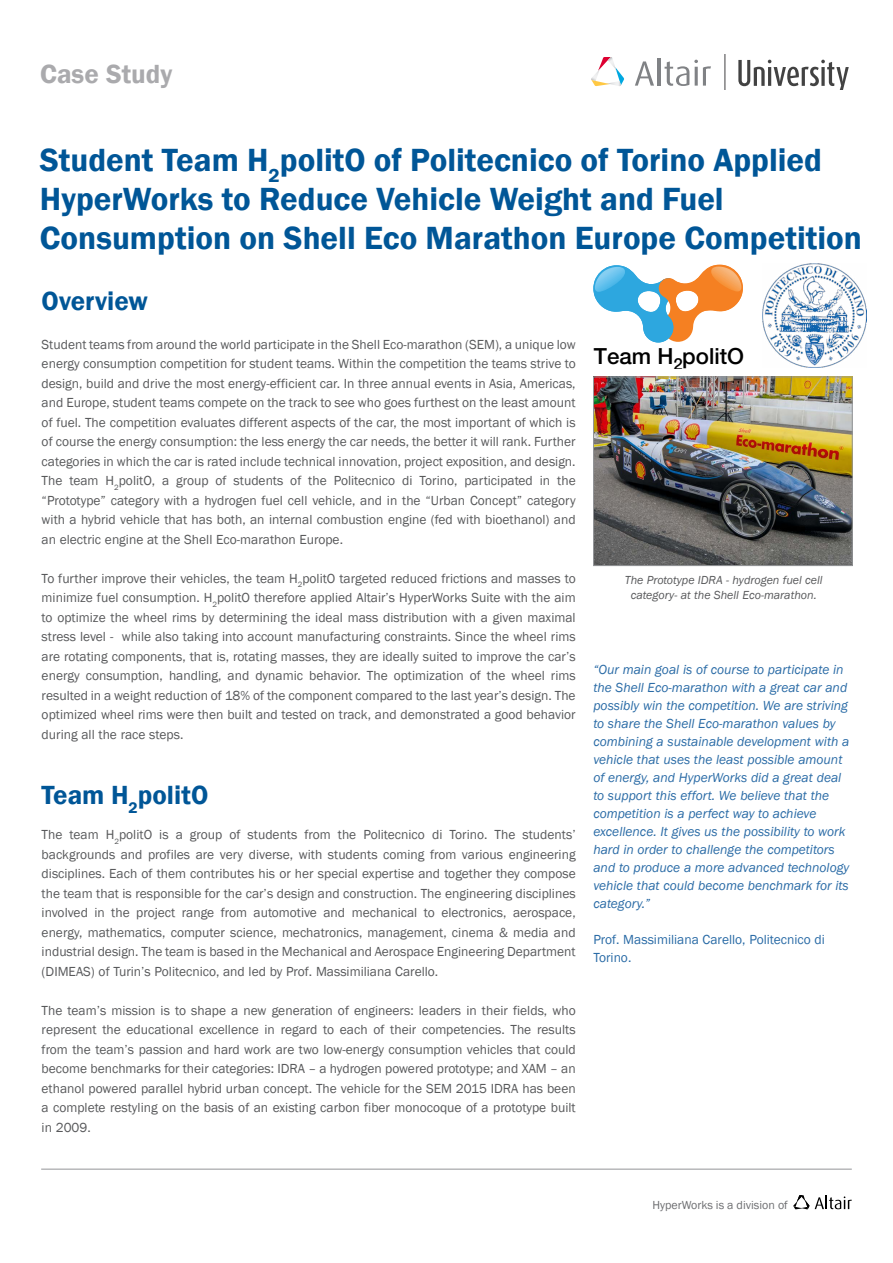
<style>
.page{position:relative;width:893px;height:1263px;background:#fff}
.page>*{position:absolute;margin:0;border:0;box-sizing:border-box;transform-origin:0 0}
.t1{font:600 33px/39px "Franklin Gothic";color:#005697}
.t2{font:600 27px "Franklin Gothic";color:#005697}
.t3{font:600 27px "Franklin Gothic";color:#aaaaad}
.t4{font:500 22.2px "Helvetica Neue";color:#000}
.t5{font:13.5px/19.5px "Franklin Gothic";color:#58595b;text-align:justify}
.t6{font:italic 13.5px/18px "Franklin Gothic";color:#2a6ba6}
.t7{font:13.5px/18px "Franklin Gothic";color:#2a6ba6}
.t8{font:italic 12px/15px "Franklin Gothic";color:#58595b;text-align:center}
.t9{font:12px "Franklin Gothic";color:#6d6e71}
</style>
<div class="page">
<svg style="left:793px;top:1195px;width:59px;height:14px"></svg>
<hr style="left:41px;top:1169px;width:811px;height:1px;background:#939598">
<img style="left:595px;top:379px;width:256px;height:185px">
<div style="left:593px;top:377px;width:260px;height:189px;border:1px solid #939598"></div>
<svg style="left:594px;top:265px;width:149px;height:77px"></svg>
<hr style="left:725px;top:54px;width:1px;height:36px;background:#414042">
<svg style="left:635px;top:61px;width:19px;height:25px"></svg>
<hr style="left:657px;top:58px;width:3px;height:28px;background:#808285">
<svg style="left:665px;top:60px;width:46px;height:26px"></svg>
<svg style="left:591px;top:57px;width:33px;height:29px"></svg>
<svg style="left:738px;top:60px;width:111px;height:30px"></svg>
<img style="left:762px;top:264px;width:104px;height:104px">
<h2 class="t3" style="left:40px;top:57px;width:134px">Case Study</h2>
<h1 class="t1" style="left:40px;top:140px;width:823px">Student Team H<sub>2</sub>politO of Politecnico of Torino Applied<br>HyperWorks to Reduce Vehicle Weight and Fuel<br>Consumption on Shell Eco Marathon Europe Competition</h1>
<h2 class="t2" style="left:42px;top:284px;width:108px">Overview</h2>
<p class="t5" style="left:42px;top:335px;width:536px">Student teams from around the world participate in the Shell Eco-marathon (SEM), a unique low energy consumption competition for student teams. Within the competition the teams strive to design, build and drive the most energy-efficient car. In three annual events in Asia, Americas, and Europe, student teams compete on the track to see who goes furthest on the least amount of fuel. The competition evaluates different aspects of the car, the most important of which is of course the energy consumption: the less energy the car needs, the better it will rank. Further categories in which the car is rated include technical innovation, project exposition, and design.<br>The team H<sub>2</sub>politO, a group of students of the Politecnico di Torino, participated in the “Prototype” category with a hydrogen fuel cell vehicle, and in the “Urban Concept” category with a hybrid vehicle that has both, an internal combustion engine (fed with bioethanol) and an electric engine at the Shell Eco-marathon Europe.</p>
<p class="t5" style="left:42px;top:569px;width:536px">To further improve their vehicles, the team H<sub>2</sub>politO targeted reduced frictions and masses to minimize fuel consumption. H<sub>2</sub>politO therefore applied Altair’s HyperWorks Suite with the aim to optimize the wheel rims by determining the ideal mass distribution with a given maximal stress level - while also taking into account manufacturing constraints. Since the wheel rims are rotating components, that is, rotating masses, they are ideally suited to improve the car’s energy consumption, handling, and dynamic behavior. The optimization of the wheel rims resulted in a weight reduction of 18% of the component compared to the last year’s design. The optimized wheel rims were then built and tested on track, and demonstrated a good behavior during all the race steps.</p>
<h3 class="t4" style="left:594px;top:343px;width:152px">Team H<sub>2</sub>politO</h3>
<p class="t8" style="left:625px;top:573px;width:199px">The Prototype IDRA - hydrogen fuel cell category- at the Shell Eco-marathon.</p>
<p class="t6" style="left:593px;top:661px;width:258px">“Our main goal is of course to participate in the Shell Eco-marathon with a great car and possibly win the competition. We are striving to share the Shell Eco-marathon values by combining a sustainable development with a vehicle that uses the least possible amount of energy, and HyperWorks did a great deal to support this effort. We believe that the competition is a perfect way to achieve excellence. It gives us the possibility to work hard in order to challenge the competitors and to produce a more advanced technology vehicle that could become benchmark for its category.”</p>
<p class="t7" style="left:593px;top:931px;width:233px">Prof. Massimiliana Carello, Politecnico di<br>Torino.</p>
<h2 class="t2" style="left:42px;top:778px;width:168px">Team H<sub>2</sub>politO</h2>
<p class="t5" style="left:42px;top:825px;width:536px">The team H<sub>2</sub>politO is a group of students from the Politecnico di Torino. The students’ backgrounds and profiles are very diverse, with students coming from various engineering disciplines. Each of them contributes his or her special expertise and together they compose the team that is responsible for the car’s design and construction. The engineering disciplines involved in the project range from automotive and mechanical to electronics, aerospace, energy, mathematics, computer science, mechatronics, management, cinema &amp; media and industrial design. The team is based in the Mechanical and Aerospace Engineering Department (DIMEAS) of Turin’s Politecnico, and led by Prof. Massimiliana Carello.</p>
<p class="t5" style="left:42px;top:1001px;width:536px">The team’s mission is to shape a new generation of engineers: leaders in their fields, who represent the educational excellence in regard to each of their competencies. The results from the team’s passion and hard work are two low-energy consumption vehicles that could become benchmarks for their categories: IDRA – a hydrogen powered prototype; and XAM – an ethanol powered parallel hybrid urban concept. The vehicle for the SEM 2015 IDRA has been a complete restyling on the basis of an existing carbon fiber monocoque of a prototype built in 2009.</p>
<p class="t9" style="left:652px;top:1198px;width:137px">HyperWorks is a division of</p>
</div>
